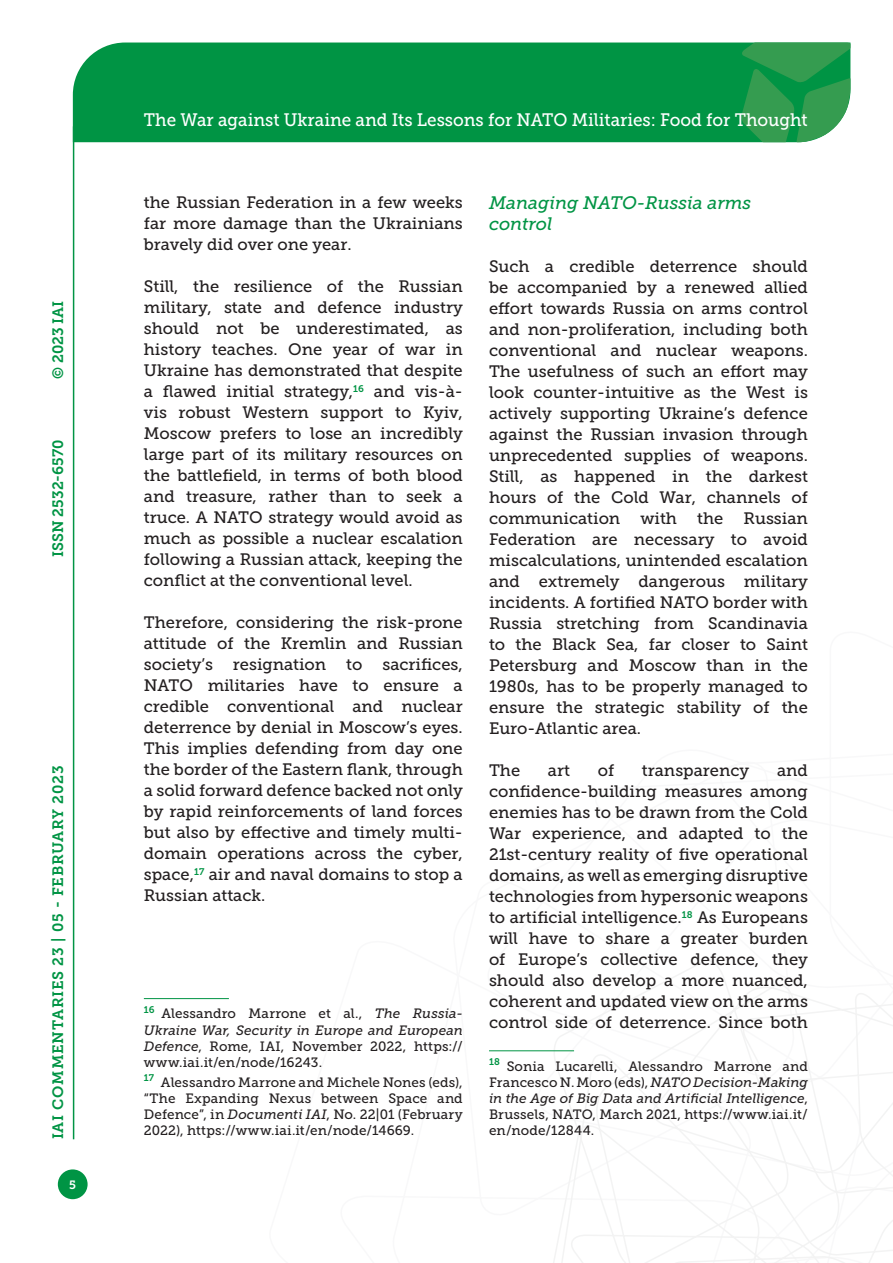
<style>
.page{position:relative;width:893px;height:1263px;background:#fff}
.page>*{position:absolute;margin:0;border:0;box-sizing:border-box;transform-origin:0 0}
.t1{font:18px "Museo Slab 500";color:#fff;scale:.95 1}
.Titolo_paragrafo_2{font:italic 18px/21px "Museo Slab 500";color:#009444}
.Testo{font:16.5px/21px "Museo Slab 500";color:#231f20;text-align:justify}
.t2{font:15px "Museo Slab 700";letter-spacing:.05em;color:#009444}
.t3{font:15px "Museo Slab 700";color:#009444}
.Nota{font:13.5px/16.2px "Museo Slab 500";letter-spacing:.01em;color:#231f20;text-align:justify}
.t4{font:12px "Museo Slab 700";color:#fff}
.s1{font-style:italic}
</style>
<div class="page">
<svg style="left:531px;top:960px;width:362px;height:303px"></svg>
<div style="left:73px;top:43px;width:668px;height:99px;background:#009444"></div>
<svg style="left:741px;top:43px;width:109px;height:99px"></svg>
<div style="left:58px;top:1169px;width:30px;height:30px;background:#009444;border-radius:50%"></div>
<hr style="left:73px;top:126px;width:1px;height:1013px;background:#009444">
<hr style="left:144px;top:998px;width:85px;height:1px;background:#009444">
<hr style="left:489px;top:1050px;width:85px;height:1px;background:#009444">
<p class="t2" style="left:50px;top:379px;width:80px;rotate:-90deg">© 2023 IAI</p>
<p class="t3" style="left:50px;top:557px;width:119px;rotate:-90deg">ISSN 2532-6570</p>
<p class="t2" style="left:50px;top:1139px;width:375px;rotate:-90deg">IAI COMMENTARIES 23 | 05 - FEBRUARY 2023</p>
<p class="t4" style="left:69px;top:1178px;width:8px">5</p>
<p class="t1" style="left:144px;top:110px;width:700px">The War against Ukraine and Its Lessons for NATO Militaries: Food for Thought</p>
<p class="Testo" style="left:144px;top:192px;width:320px">the Russian Federation in a few weeks far more damage than the Ukrainians bravely did over one year.</p>
<p class="Testo" style="left:144px;top:276px;width:320px">Still, the resilience of the Russian military, state and defence industry should not be underestimated, as history teaches. One year of war in Ukraine has demonstrated that despite a flawed initial strategy,<sup>16</sup> and vis-à&shy;vis robust Western support to Kyiv, Moscow prefers to lose an incredibly large part of its military resources on the battlefield, in terms of both blood and treasure, rather than to seek a truce. A NATO strategy would avoid as much as possible a nuclear escalation following a Russian attack, keeping the conflict at the conventional level.</p>
<p class="Testo" style="left:144px;top:612px;width:320px">Therefore, considering the risk-prone attitude of the Kremlin and Russian society’s resignation to sacrifices, NATO militaries have to ensure a credible conventional and nuclear deterrence by denial in Moscow’s eyes.<br>This implies defending from day one the border of the Eastern flank, through a solid forward defence backed not only by rapid reinforcements of land forces but also by effective and timely multi&shy;domain operations across the cyber, space,<sup>17</sup> air and naval domains to stop a Russian attack.</p>
<p class="Nota" style="left:144px;top:1006px;width:320px"><sup>16</sup> Alessandro Marrone et al., <span class="s1">The Russia-Ukraine War, Security in Europe and European Defence</span>, Rome, IAI, November 2022, https:// www.iai.it/en/node/16243.</p>
<p class="Nota" style="left:144px;top:1074px;width:320px"><sup>17</sup> Alessandro Marrone and Michele Nones (eds), “The Expanding Nexus between Space and Defence”, in <span class="s1">Documenti IAI</span>, No. 22|01 (February 2022), https://www.iai.it/en/node/14669.</p>
<p class="Titolo_paragrafo_2" style="left:489px;top:193px;width:264px">Managing NATO-Russia arms control</p>
<p class="Testo" style="left:489px;top:256px;width:320px">Such a credible deterrence should be accompanied by a renewed allied effort towards Russia on arms control and non-proliferation, including both conventional and nuclear weapons.<br>The usefulness of such an effort may look counter-intuitive as the West is actively supporting Ukraine’s defence against the Russian invasion through unprecedented supplies of weapons.<br>Still, as happened in the darkest hours of the Cold War, channels of communication with the Russian Federation are necessary to avoid miscalculations, unintended escalation and extremely dangerous military incidents. A fortified NATO border with Russia stretching from Scandinavia to the Black Sea, far closer to Saint Petersburg and Moscow than in the 1980s, has to be properly managed to ensure the strategic stability of the Euro-Atlantic area.</p>
<p class="Testo" style="left:489px;top:760px;width:33px">The</p>
<p class="Testo" style="left:548px;top:760px;width:24px">art</p>
<p class="Testo" style="left:598px;top:760px;width:18px">of</p>
<p class="Testo" style="left:642px;top:760px;width:109px">transparency</p>
<p class="Testo" style="left:489px;top:760px;width:320px;text-indent:288px">and confidence-building measures among enemies has to be drawn from the Cold War experience, and adapted to the 21st-century reality of five operational domains, as well as emerging disruptive technologies from hypersonic weapons to artificial intelligence.<sup>18</sup> As Europeans will have to share a greater burden of Europe’s collective defence, they should also develop a more nuanced, coherent and updated view on the arms control side of deterrence. Since both</p>
<p class="Nota" style="left:489px;top:1058px;width:320px"><sup>18</sup> Sonia Lucarelli, Alessandro Marrone and Francesco N. Moro (eds), <span class="s1">NATO Decision-Making in the Age of Big Data and Artificial Intelligence</span>, Brussels, NATO, March 2021, https://www.iai.it/ en/node/12844.</p>
</div>
